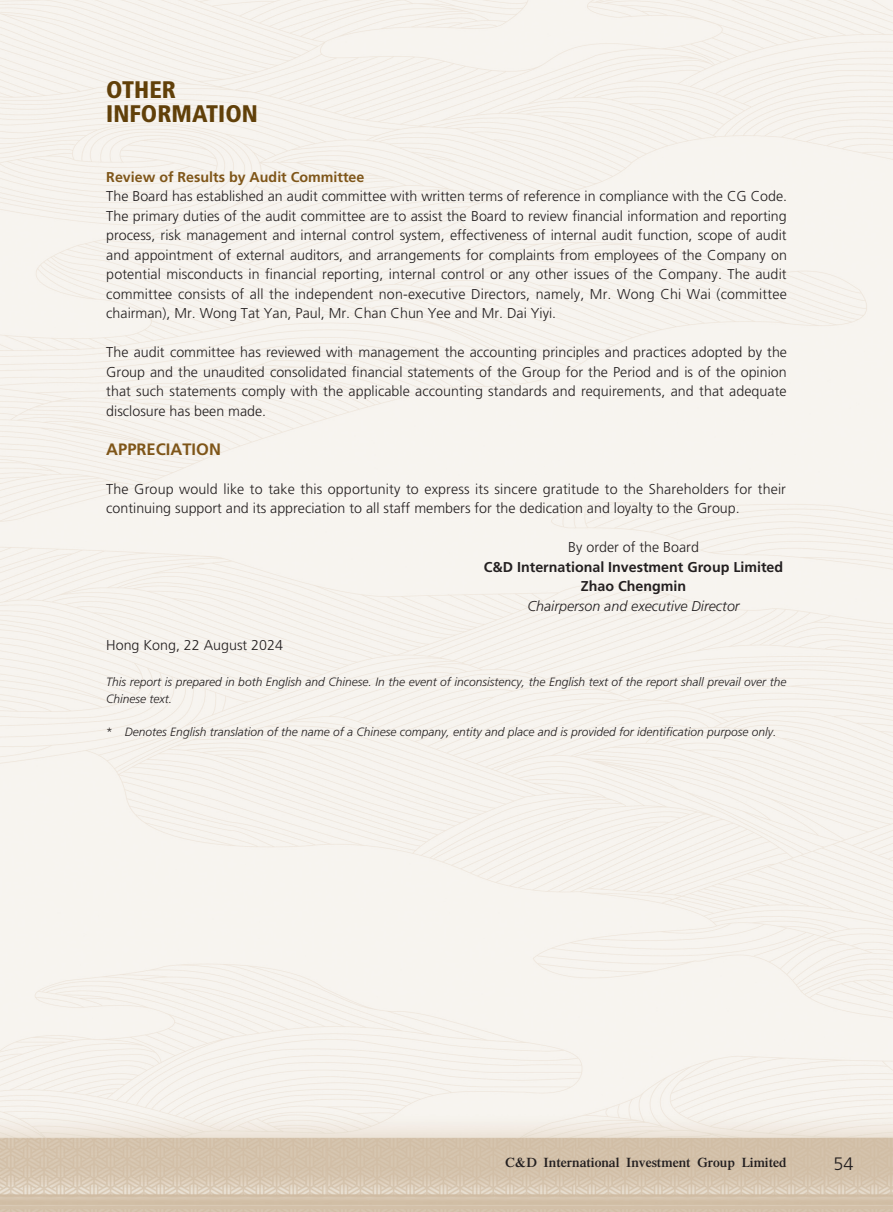
<style>
.page{position:relative;width:893px;height:1212px;background:#fff}
.page>*{position:absolute;margin:0;border:0;box-sizing:border-box;transform-origin:0 0}
.t1{font:900 condensed 24px/24px "Frutiger LT Std";color:#614009}
.t2{font:300 18px "Frutiger LT Std";color:#231f20}
._01_H1{font:700 16.5px "Frutiger LT Std";color:#7f5619}
._00_txt{font:300 14.25px/19.5px "Frutiger LT Std";color:#231f20;text-align:justify}
._00_txt-2{font:700 14.25px "Frutiger LT Std";color:#231f20}
._02_H2{font:700 14.25px "Frutiger LT Std";color:#7f5619}
._00_txt-3{font:italic 300 14.25px "Frutiger LT Std";color:#231f20}
.t3{font:600 13.5px "Times LT Std";color:#231f20}
._06_Notes{font:italic 300 12px/16.5px "Frutiger LT Std";color:#231f20}
._06_Notes-2{font:300 12px "Frutiger LT Std";color:#231f20}
</style>
<div class="page">
<img style="left:0;top:0;width:893px;height:1212px">
<h1 class="t1" style="left:106px;top:77px;width:153px">OTHER<br>INFORMATION</h1>
<p class="_02_H2" style="left:106px;top:169px;width:260px">Review of Results by Audit Committee</p>
<p class="_00_txt" style="left:106px;top:187px;width:682px">The Board has established an audit committee with written terms of reference in compliance with the CG Code.<br>The primary duties of the audit committee are to assist the Board to review financial information and reporting process, risk management and internal control system, effectiveness of internal audit function, scope of audit and appointment of external auditors, and arrangements for complaints from employees of the Company on potential misconducts in financial reporting, internal control or any other issues of the Company. The audit committee consists of all the independent non-executive Directors, namely, Mr. Wong Chi Wai (committee chairman ,) Mr. Wong Tat Yan, Paul, Mr. Chan Chun Yee and Mr. Dai Yiyi.</p>
<p class="_00_txt" style="left:106px;top:343px;width:682px">The audit committee has reviewed with management the accounting principles and practices adopted by the Group and the unaudited consolidated financial statements of the Group for the Period and is of the opinion that such statements comply with the applicable accounting standards and requirements, and that adequate disclosure has been made.</p>
<p class="_01_H1" style="left:106px;top:439px;width:116px">APPRECIATION</p>
<p class="_00_txt" style="left:106px;top:479px;width:681px">The Group would like to take this opportunity to express its sincere gratitude to the Shareholders for their continuing support and its appreciation to all staff members for the dedication and loyalty to the Group.</p>
<p class="_00_txt" style="left:568px;top:538px;width:132px">By order of the Board</p>
<p class="_00_txt-2" style="left:484px;top:559px;width:301px">C&amp;D International Investment Group Limited</p>
<p class="_00_txt-2" style="left:581px;top:578px;width:107px">Zhao Chengmin</p>
<p class="_00_txt-3" style="left:527px;top:598px;width:214px">Chairperson and executive Director</p>
<p class="_00_txt" style="left:106px;top:635px;width:178px">Hong Kong, 22 August 2024</p>
<p class="_06_Notes" style="left:106px;top:674px;width:682px">This report is prepared in both English and Chinese In. the event of inconsistency, the English text of the report shall prevail over the<br>Chinese text.</p>
<p class="_06_Notes" style="left:125px;top:723px;width:653px">Denotes English translation of the name of a Chinese company, entity and place and is provided for identification purpose only.</p>
<p class="_06_Notes-2" style="left:106px;top:724px;width:8px">*</p>
<p class="t3" style="left:544px;top:1154px;width:77px">International</p>
<p class="t3" style="left:742px;top:1154px;width:46px">Limited</p>
<p class="t3" style="left:505px;top:1154px;width:33px">C&amp;D</p>
<p class="t3" style="left:697px;top:1154px;width:39px">Group</p>
<p class="t3" style="left:626px;top:1154px;width:66px">Investment</p>
<p class="t2" style="left:833px;top:1153px;width:22px">54</p>
</div>
